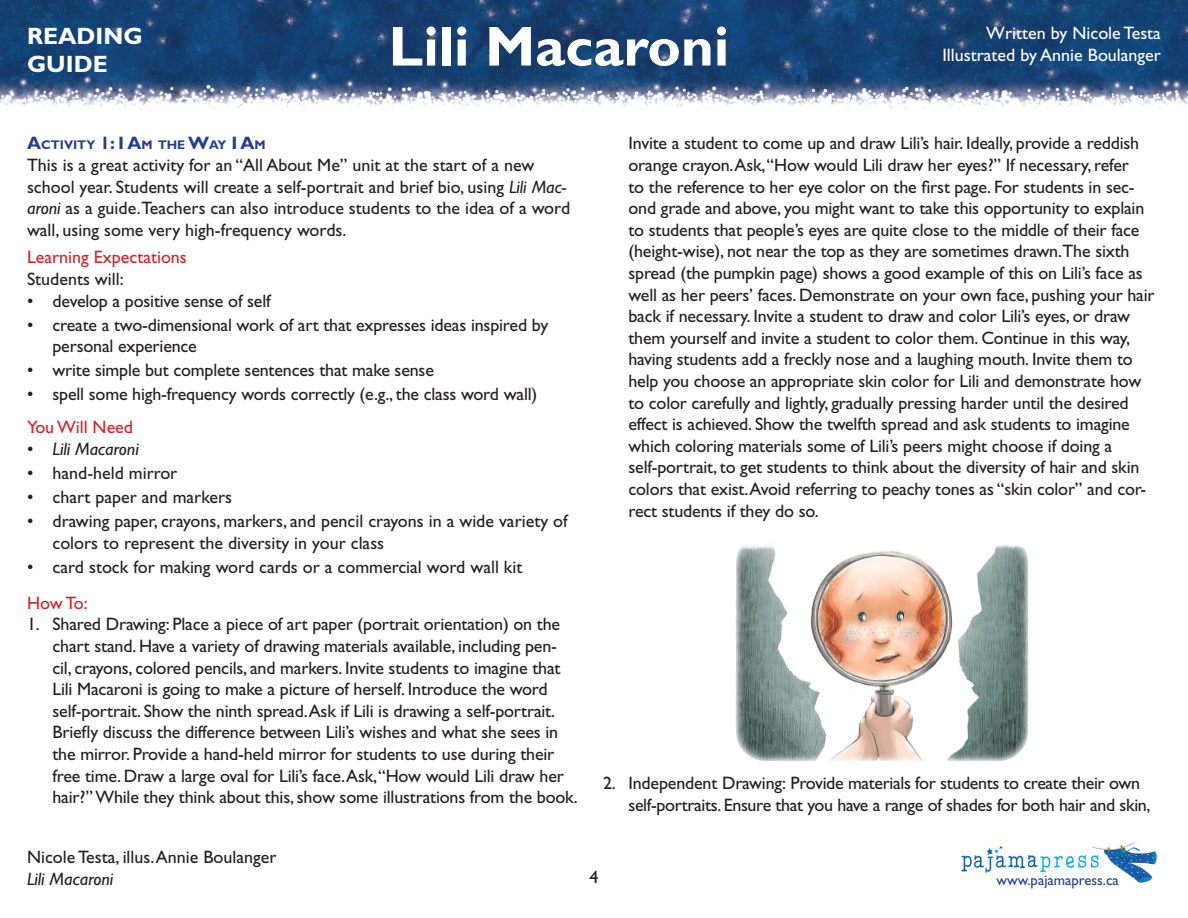
<style>
.page{position:relative;width:1188px;height:918px;background:#fff}
.page>*{position:absolute;margin:0;border:0;box-sizing:border-box;transform-origin:0 0}
.t1{font:700 56.55px "Gill Sans Std";color:#fff}
.t2{font:700 23.7px/28.5px "Gill Sans Std";color:#fff}
.t3{font:18px/21.6px "Gill Sans Std";letter-spacing:-.01em;color:#231f20}
.t4{font:18px/21.6px "Gill Sans Std";color:#fff;text-align:right}
.t5{font:18px "Gill Sans Std";color:#d1232a}
.t6{font:italic 18px "Gill Sans Std";color:#231f20}
.t7{font:14.7px "Gill Sans Std";color:#253f8e}
.Heading{font:700 12.6px "Gill Sans Std";color:#253f8e}
.s1{font-size:18px}
.s2{font-style:italic}
.s3{font-style:normal}
</style>
<div class="page">
<img style="left:0;top:0;width:1188px;height:110px">
<img style="left:961px;top:842px;width:196px;height:41px">
<img style="left:736px;top:544px;width:292px;height:217px">
<h2 class="t2" style="left:27px;top:22px;width:117px">READING<br>GUIDE</h2>
<h1 class="t1" style="left:389px;top:13px;width:342px">Lili Macaroni</h1>
<p class="t4" style="left:942px;top:23px;width:220px">Written by Nicole Testa<br>Illustrated by Annie Boulanger</p>
<p class="Heading" style="left:27px;top:138px;width:240px"><span class="s1">A</span>CTIVITY <span class="s1">1: I A</span>M THE <span class="s1">W</span>AY <span class="s1">I A</span>M</p>
<p class="t3" style="left:27px;top:154px;width:545px">This is a great activity for an “All About Me” unit at the start of a new school year. Students will create a self-portrait and brief bio, using <span class="s2">Lili Mac&shy;aroni</span> as a guide.Teachers can also introduce students to the idea of a word wall, using some very high-frequency words.</p>
<p class="t5" style="left:27px;top:247px;width:161px">Learning Expectations</p>
<p class="t3" style="left:27px;top:268px;width:98px">Students will:</p>
<p class="t3" style="left:27px;top:290px;width:245px">• develop a positive sense of self</p>
<p class="t3" style="left:52px;top:314px;width:497px;text-indent:-26px">• create a two-dimensional work of art that expresses ideas inspired by personal experience</p>
<p class="t3" style="left:27px;top:360px;width:408px">• write simple but complete sentences that make sense</p>
<p class="t3" style="left:27px;top:384px;width:512px">• spell some high-frequency words correctly (e.g., the class word wall)</p>
<p class="t5" style="left:27px;top:417px;width:108px">You Will Need</p>
<p class="t6" style="left:27px;top:439px;width:113px"><span class="s3">•</span> Lili Macaroni</p>
<p class="t3" style="left:27px;top:462px;width:152px">• hand-held mirror</p>
<p class="t3" style="left:27px;top:486px;width:207px">• chart paper and markers</p>
<p class="t3" style="left:52px;top:510px;width:517px;text-indent:-26px">• drawing paper, crayons, markers, and pencil crayons in a wide variety of colors to represent the diversity in your class</p>
<p class="t3" style="left:27px;top:556px;width:497px">• card stock for making word cards or a commercial word wall kit</p>
<p class="t5" style="left:27px;top:592px;width:62px">How To:</p>
<p class="t3" style="left:52px;top:614px;width:527px;text-indent:-26px">1. Shared Drawing: Place a piece of art paper (portrait orientation) on the chart stand. Have a variety of drawing materials available, including pen&shy;cil, crayons, colored pencils, and markers. Invite students to imagine that Lili Macaroni is going to make a picture of herself. Introduce the word self-portrait. Show the ninth spread.Ask if Lili is drawing a self-portrait.<br>Briefly discuss the difference between Lili’s wishes and what she sees in the mirror. Provide a hand-held mirror for students to use during their free time. Draw a large oval for Lili’s face.Ask,“How would Lili draw her hair?” While they think about this, show some illustrations from the book.</p>
<p class="t3" style="left:628px;top:133px;width:528px">Invite a student to come up and draw Lili’s hair. Ideally, provide a reddish orange crayon.Ask,“How would Lili draw her eyes?” If necessary, refer<br>to the reference to her eye color on the first page. For students in sec&shy;ond grade and above, you might want to take this opportunity to explain to students that people’s eyes are quite close to the middle of their face (height-wise), not near the top as they are sometimes drawn.The sixth spread (the pumpkin page) shows a good example of this on Lili’s face as well as her peers’ faces. Demonstrate on your own face, pushing your hair back if necessary. Invite a student to draw and color Lili’s eyes, or draw them yourself and invite a student to color them. Continue in this way, having students add a freckly nose and a laughing mouth. Invite them to help you choose an appropriate skin color for Lili and demonstrate how to color carefully and lightly, gradually pressing harder until the desired effect is achieved. Show the twelfth spread and ask students to imagine which coloring materials some of Lili’s peers might choose if doing a self-portrait, to get students to think about the diversity of hair and skin colors that exist.Avoid referring to peachy tones as “skin color” and cor&shy;rect students if they do so.</p>
<p class="t3" style="left:628px;top:773px;width:523px;text-indent:-26px">2. Independent Drawing: Provide materials for students to create their own self-portraits. Ensure that you have a range of shades for both hair and skin,</p>
<p class="t3" style="left:27px;top:847px;width:251px">Nicole Testa, illus. Annie Boulanger</p>
<p class="t6" style="left:27px;top:869px;width:88px">Lili Macaroni</p>
<p class="t3" style="left:590px;top:867px;width:10px">4</p>
<p class="t7" style="left:996px;top:871px;width:124px">www.pajamapress.ca</p>
</div>
